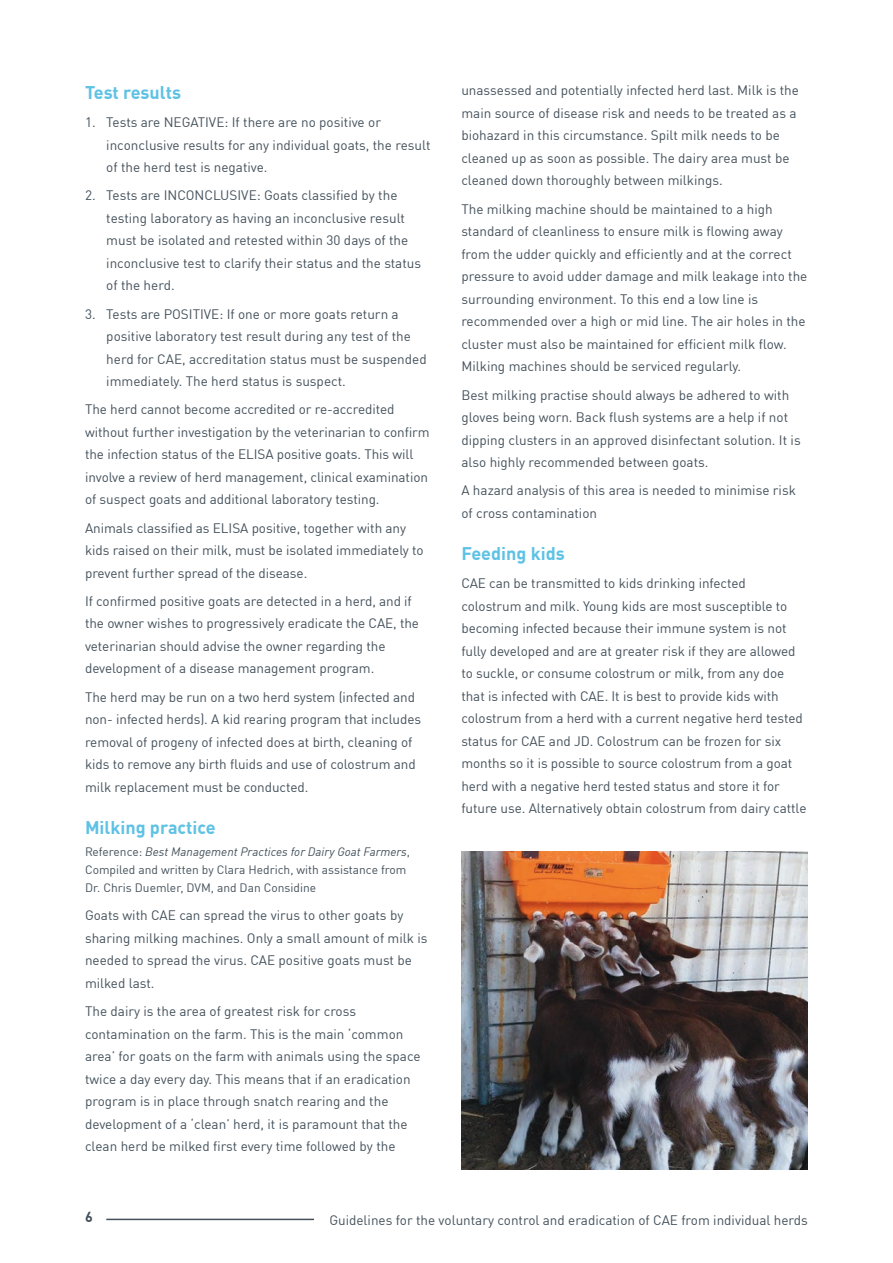
<style>
.page{position:relative;width:893px;height:1263px;background:#fff}
.page>*{position:absolute;margin:0;border:0;box-sizing:border-box;transform-origin:0 0}
.t1{font:700 18px "DIN Offc Pro";color:#5ec2e5}
.t2{font:700 14.25px "DIN Offc Pro";color:#44515b}
.t3{font:13.5px/22.5px "DIN Offc Pro";letter-spacing:-.005em;color:#44515b}
.t4{font:12px/18px "DIN Offc Pro";color:#44515b}
.s1{font-style:italic}
</style>
<div class="page">
<hr style="left:106px;top:1219px;width:702px;height:1px;background:#44515b">
<div style="left:315px;top:1215px;width:493px;height:10px;background:#fff"></div>
<img style="left:461px;top:852px;width:347px;height:317px">
<h1 class="t1" style="left:85px;top:77px;width:98px">Test results</h1>
<p class="t3" style="left:106px;top:110px;width:326px;text-indent:-21px">1. Tests are NEGATIVE: If there are no positive or inconclusive results for any individual goats, the result of the herd test is negative.</p>
<p class="t3" style="left:106px;top:183px;width:316px;text-indent:-21px">2. Tests are INCONCLUSIVE: Goats classified by the testing laboratory as having an inconclusive result must be isolated and retested within 30 days of the inconclusive test to clarify their status and the status of the herd.</p>
<p class="t3" style="left:106px;top:301px;width:322px;text-indent:-21px">3. Tests are POSITIVE: If one or more goats return a positive laboratory test result during any test of the herd for CAE, accreditation status must be suspended immediately. The herd status is suspect.</p>
<p class="t3" style="left:85px;top:397px;width:346px">The herd cannot become accredited or re-accredited without further investigation by the veterinarian to confirm the infection status of the ELISA positive goats. This will involve a review of herd management, clinical examination of suspect goats and additional laboratory testing.</p>
<p class="t3" style="left:85px;top:515px;width:340px">Animals classified as ELISA positive, together with any kids raised on their milk, must be isolated immediately to prevent further spread of the disease.</p>
<p class="t3" style="left:85px;top:588px;width:336px">If confirmed positive goats are detected in a herd, and if the owner wishes to progressively eradicate the CAE, the veterinarian should advise the owner regarding the development of a disease management program.</p>
<p class="t3" style="left:85px;top:684px;width:338px">The herd may be run on a two herd system (infected and non- infected herds). A kid rearing program that includes removal of progeny of infected does at birth, cleaning of kids to remove any birth fluids and use of colostrum and milk replacement must be conducted.</p>
<h1 class="t1" style="left:85px;top:812px;width:132px">Milking practice</h1>
<p class="t4" style="left:85px;top:842px;width:326px">Reference: <span class="s1">Best Management Practices for Dairy Goat Farmers</span>,<br>Compiled and written by Clara Hedrich, with assistance from<br>Dr. Chris Duemler, DVM, and Dan Considine</p>
<p class="t3" style="left:85px;top:903px;width:344px">Goats with CAE can spread the virus to other goats by sharing milking machines. Only a small amount of milk is needed to spread the virus. CAE positive goats must be milked last.</p>
<p class="t3" style="left:85px;top:999px;width:337px">The dairy is the area of greatest risk for cross contamination on the farm. This is the main ‘common area’ for goats on the farm with animals using the space twice a day every day. This means that if an eradication program is in place through snatch rearing and the development of a ‘clean’ herd, it is paramount that the clean herd be milked first every time followed by the</p>
<p class="t3" style="left:461px;top:78px;width:339px">unassessed and potentially infected herd last. Milk is the main source of disease risk and needs to be treated as a biohazard in this circumstance. Spilt milk needs to be cleaned up as soon as possible. The dairy area must be cleaned down thoroughly between milkings.</p>
<p class="t3" style="left:461px;top:196px;width:348px">The milking machine should be maintained to a high standard of cleanliness to ensure milk is flowing away from the udder quickly and efficiently and at the correct pressure to avoid udder damage and milk leakage into the surrounding environment. To this end a low line is recommended over a high or mid line. The air holes in the cluster must also be maintained for efficient milk flow.<br>Milking machines should be serviced regularly.</p>
<p class="t3" style="left:461px;top:382px;width:341px">Best milking practise should always be adhered to with gloves being worn. Back flush systems are a help if not dipping clusters in an approved disinfectant solution. It is also highly recommended between goats.</p>
<p class="t3" style="left:461px;top:478px;width:336px">A hazard analysis of this area is needed to minimise risk of cross contamination</p>
<h1 class="t1" style="left:461px;top:538px;width:105px">Feeding kids</h1>
<p class="t3" style="left:461px;top:571px;width:347px">CAE can be transmitted to kids drinking infected colostrum and milk. Young kids are most susceptible to becoming infected because their immune system is not fully developed and are at greater risk if they are allowed to suckle, or consume colostrum or milk, from any doe that is infected with CAE. It is best to provide kids with colostrum from a herd with a current negative herd tested status for CAE and JD. Colostrum can be frozen for six months so it is possible to source colostrum from a goat herd with a negative herd tested status and store it for future use. Alternatively obtain colostrum from dairy cattle</p>
<p class="t2" style="left:85px;top:1205px;width:9px">6</p>
<p class="t3" style="left:329px;top:1208px;width:480px">Guidelines for the voluntary control and eradication of CAE from individual herds</p>
</div>
